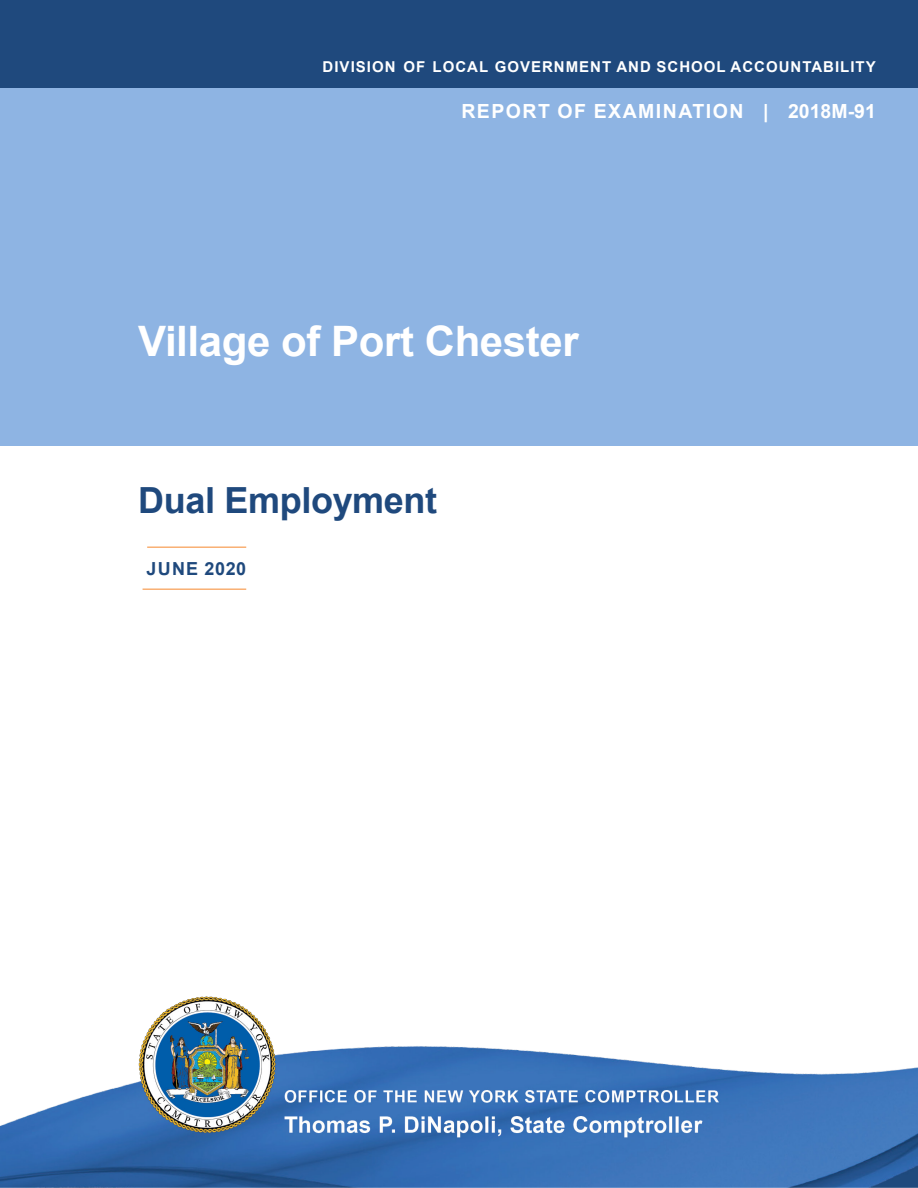
<style>
.page{position:relative;width:918px;height:1188px;background:#fff}
.page>*{position:absolute;margin:0;border:0;box-sizing:border-box;transform-origin:0 0}
.t1{font:700 42px "Arial";letter-spacing:-.01em;color:#fff}
.t2{font:700 36px "Arial";letter-spacing:-.01em;color:#1f497d}
.t3{font:700 19.5px "Arial";letter-spacing:.075em;color:#fff}
.Sidebar_Text{font:700 18px "Arial";letter-spacing:.05em;color:#1f497d}
.t4{font:700 15px "Arial";letter-spacing:.065em;color:#fff}
</style>
<div class="page">
<div style="left:0;top:0;width:918px;height:446px;background:#8eb4e3"></div>
<div style="left:0;top:0;width:918px;height:88px;background:#1f497d"></div>
<hr style="left:147px;top:546px;width:99px;height:2px;background:#f9b074">
<hr style="left:143px;top:588px;width:103px;height:2px;background:#f9b074">
<img style="left:0;top:996px;width:918px;height:192px">
<p class="t4" style="left:323px;top:56px;width:555px">DIVISION OF LOCAL GOVERNMENT AND SCHOOL ACCOUNTABILITY</p>
<p class="t3" style="left:461px;top:97px;width:416px">REPORT OF EXAMINATION | 2018M-91</p>
<p class="t1" style="left:138px;top:311px;width:442px">Village of Port Chester</p>
<p class="t2" style="left:138px;top:475px;width:301px">Dual Employment</p>
<p class="Sidebar_Text" style="left:147px;top:556px;width:101px">JUNE 2020</p>
</div>
